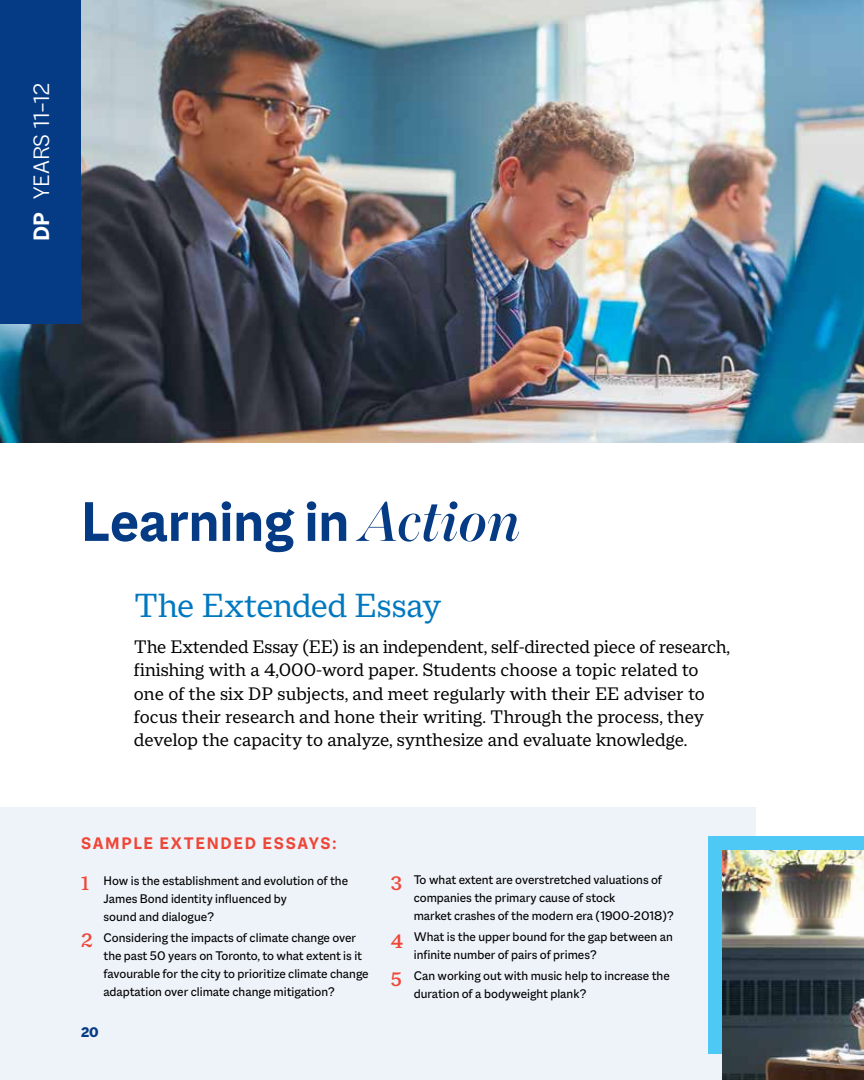
<style>
.page{position:relative;width:864px;height:1080px;background:#fff}
.page>*{position:absolute;margin:0;border:0;box-sizing:border-box;transform-origin:0 0}
.t1{font:700 60px "Macklin Sans";color:#053b84}
.t2{font:36px "Macklin Text";letter-spacing:-.015em;color:#0078bf}
.t3{font:300 24px "Macklin Sans";color:#fff}
.t4{font:500 21px/37.7px "Macklin Text";color:#ef4637}
.t5{font:19.5px/23.2px "Macklin Text";color:#000}
.t6{font:700 18px "Macklin Sans";letter-spacing:.09em;color:#ef4637}
.t7{font:800 15px "Macklin Sans";color:#053b84}
.t8{font:13.5px/18px "Macklin Sans";color:#000}
.s1{font-weight:700}
.s2{font-family:"Macklin Display";font-weight:500;font-style:italic}
</style>
<div class="page">
<div style="left:0;top:808px;width:756px;height:272px;background:#eef3fa"></div>
<img style="left:0;top:0;width:864px;height:443px">
<div style="left:708px;top:836px;width:156px;height:218px;background:#4ec9f5"></div>
<img style="left:723px;top:851px;width:141px;height:229px">
<div style="left:0;top:0;width:81px;height:324px;background:#053b84"></div>
<h3 class="t3" style="left:28px;top:241px;width:159px;rotate:-90deg"><span class="s1">DP</span> YEARS 11–12</h3>
<h1 class="t1" style="left:81px;top:487px;width:441px">Learning in <span class="s2">Action</span></h1>
<h2 class="t2" style="left:134px;top:585px;width:309px">The Extended Essay</h2>
<p class="t5" style="left:134px;top:635px;width:598px">The Extended Essay (EE) is an independent, self-directed piece of research, finishing with a 4,000-word paper. Students choose a topic related to one of the six DP subjects, and meet regularly with their EE adviser to focus their research and hone their writing. Through the process, they develop the capacity to analyze, synthesize and evaluate knowledge.</p>
<h3 class="t6" style="left:81px;top:833px;width:257px">SAMPLE EXTENDED ESSAYS:</h3>
<p class="t8" style="left:104px;top:872px;width:246px">How is the establishment and evolution of the<br>James Bond identity influenced by<br>sound and dialogue?</p>
<p class="t8" style="left:104px;top:928px;width:267px">Considering the impacts of climate change over the past 50 years on Toronto, to what extent is it favourable for the city to prioritize climate change adaptation over climate change mitigation?</p>
<h3 class="t4" style="left:81px;top:864px;width:9px">1</h3>
<h3 class="t4" style="left:391px;top:864px;width:13px">3</h3>
<h3 class="t4" style="left:81px;top:921px;width:13px">2</h3>
<h3 class="t4" style="left:391px;top:922px;width:14px">4<br>5</h3>
<p class="t7" style="left:81px;top:1024px;width:19px">20</p>
<p class="t8" style="left:414px;top:871px;width:262px">To what extent are overstretched valuations of companies the primary cause of stock<br>market crashes of the modern era (1900-2018)?</p>
<p class="t8" style="left:414px;top:928px;width:261px">What is the upper bound for the gap between an infinite number of pairs of primes?</p>
<p class="t8" style="left:414px;top:967px;width:258px">Can working out with music help to increase the duration of a bodyweight plank?</p>
</div>
